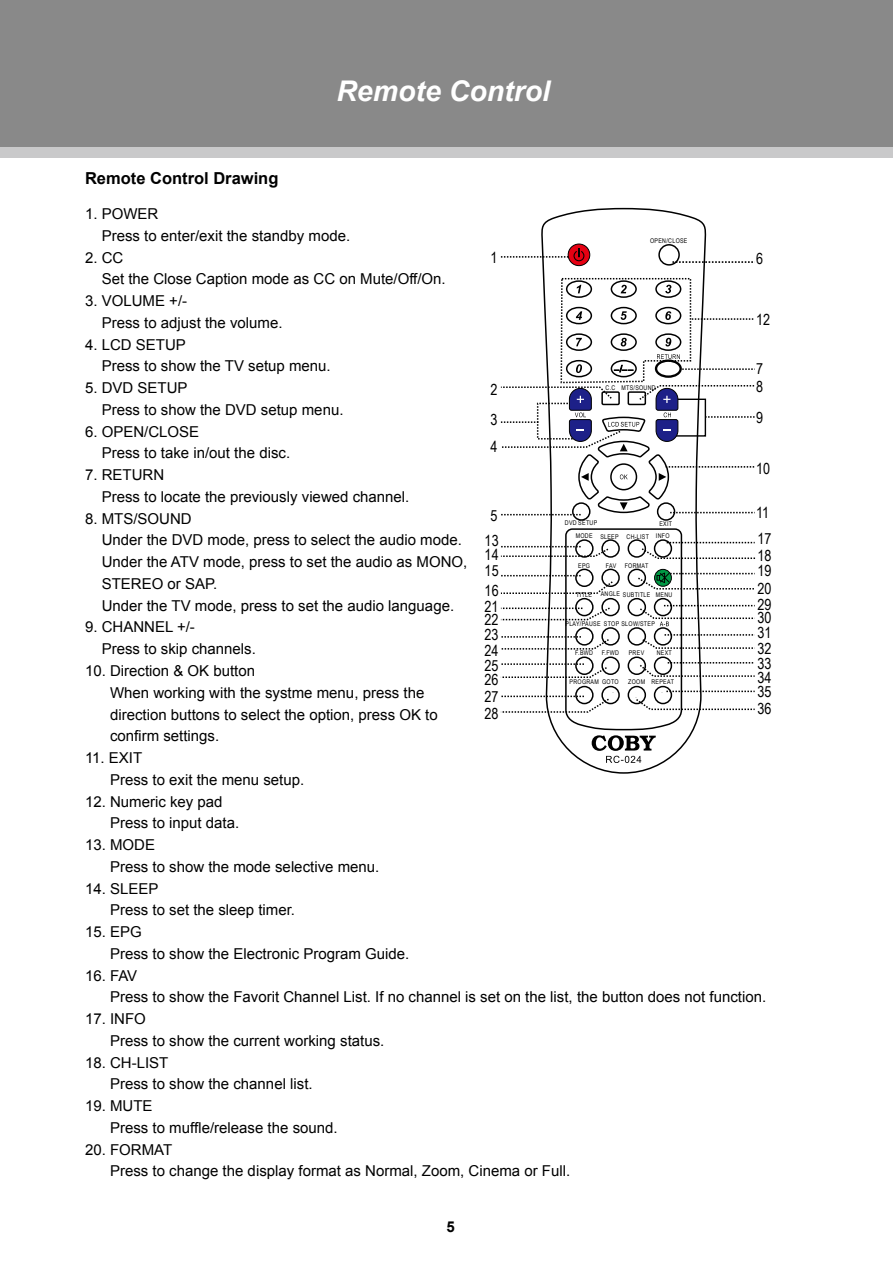
<style>
.page{position:relative;width:893px;height:1263px;background:#fff}
.page>*{position:absolute;margin:0;border:0;box-sizing:border-box;transform-origin:0 0}
.t1{font:italic 700 28.5px "Arial";color:#fff}
.t2{font:700 16.5px "Arial";color:#000}
.t3{font:15.3px/14.7px "Arial Narrow";color:#000}
.t4{font:15px/21.8px "Arial";color:#000}
.t5{font:700 15px "Arial";color:#000}
.t6{font:6.45px/12.9px "Arial Narrow";letter-spacing:.045em;color:#000}
</style>
<div class="page">
<div style="left:0;top:66px;width:893px;height:91px;background:#c9c9ca"></div>
<div style="left:0;top:0;width:893px;height:147px;background:#898989"></div>
<svg style="left:708px;top:261px;width:47px;height:2px"></svg>
<svg style="left:540px;top:207px;width:167px;height:567px"></svg>
<svg style="left:568px;top:244px;width:22px;height:22px"></svg>
<div style="left:568px;top:244px;width:22px;height:22px;border:1px solid #000;border-radius:50%"></div>
<div style="left:658px;top:244px;width:22px;height:22px;border:2px solid #000;border-radius:50%"></div>
<div style="left:572px;top:502px;width:18px;height:19px;border:2px solid #000;border-radius:50%"></div>
<div style="left:657px;top:502px;width:18px;height:19px;border:2px solid #000;border-radius:50%"></div>
<svg style="left:501px;top:248px;width:84px;height:14px"></svg>
<svg style="left:500px;top:277px;width:255px;height:238px"></svg>
<svg style="left:500px;top:528px;width:256px;height:235px"></svg>
<h1 class="t1" style="left:336px;top:72px;width:215px">Remote Control</h1>
<p class="t2" style="left:85px;top:168px;width:195px">Remote Control Drawing</p>
<p class="t4" style="left:102px;top:203px;width:250px;text-indent:-17px">1. POWER<br>Press to enter/exit the standby mode.</p>
<p class="t4" style="left:102px;top:247px;width:346px;text-indent:-17px">2. CC<br>Set the Close Caption mode as CC on Mute/Off/On.</p>
<p class="t4" style="left:102px;top:290px;width:182px;text-indent:-17px">3. VOLUME +/-<br>Press to adjust the volume.</p>
<p class="t4" style="left:102px;top:334px;width:230px;text-indent:-17px">4. LCD SETUP<br>Press to show the TV setup menu.</p>
<p class="t4" style="left:102px;top:377px;width:243px;text-indent:-17px">5. DVD SETUP<br>Press to show the DVD setup menu.</p>
<p class="t4" style="left:102px;top:421px;width:190px;text-indent:-17px">6. OPEN/CLOSE<br>Press to take in/out the disc.</p>
<p class="t4" style="left:102px;top:464px;width:309px;text-indent:-17px">7. RETURN<br>Press to locate the previously viewed channel.</p>
<p class="t4" style="left:102px;top:508px;width:367px;text-indent:-17px">8. MTS/SOUND<br>Under the DVD mode, press to select the audio mode.<br>Under the ATV mode, press to set the audio as MONO, STEREO or SAP.<br>Under the TV mode, press to set the audio language.</p>
<p class="t4" style="left:102px;top:616px;width:156px;text-indent:-17px">9. CHANNEL +/-<br>Press to skip channels.</p>
<p class="t4" style="left:110px;top:660px;width:329px;text-indent:-25px">10. Direction &amp; OK button<br>When working with the systme menu, press the direction buttons to select the option, press OK to confirm settings.</p>
<p class="t4" style="left:110px;top:747px;width:196px;text-indent:-25px">11. EXIT<br>Press to exit the menu setup.</p>
<p class="t4" style="left:110px;top:790px;width:131px;text-indent:-25px">12. Numeric key pad<br>Press to input data.</p>
<p class="t4" style="left:110px;top:834px;width:271px;text-indent:-25px">13. MODE<br>Press to show the mode selective menu.</p>
<p class="t4" style="left:110px;top:877px;width:187px;text-indent:-25px">14. SLEEP<br>Press to set the sleep timer.</p>
<p class="t4" style="left:110px;top:921px;width:301px;text-indent:-25px">15. EPG<br>Press to show the Electronic Program Guide.</p>
<p class="t4" style="left:110px;top:964px;width:658px;text-indent:-25px">16. FAV<br>Press to show the Favorit Channel List. If no channel is set on the list, the button does not function.</p>
<p class="t4" style="left:110px;top:1008px;width:276px;text-indent:-25px">17. INFO<br>Press to show the current working status.</p>
<p class="t4" style="left:110px;top:1051px;width:204px;text-indent:-25px">18. CH-LIST<br>Press to show the channel list.</p>
<p class="t4" style="left:110px;top:1095px;width:229px;text-indent:-25px">19. MUTE<br>Press to muffle/release the sound.</p>
<p class="t4" style="left:110px;top:1138px;width:462px;text-indent:-25px">20. FORMAT<br>Press to change the display format as Normal, Zoom, Cinema or Full.</p>
<p class="t6" style="left:650px;top:234px;width:39px">OPEN/CLOSE</p>
<p class="t3" style="left:491px;top:249px;width:9px">1</p>
<p class="t3" style="left:756px;top:251px;width:9px">6</p>
<p class="t3" style="left:756px;top:312px;width:16px">12</p>
<p class="t3" style="left:756px;top:359px;width:9px;line-height:18px">7<br>8</p>
<p class="t3" style="left:756px;top:410px;width:9px">9</p>
<p class="t3" style="left:756px;top:460px;width:16px">10</p>
<p class="t3" style="left:756px;top:498px;width:17px;line-height:26.5px">11<br>17</p>
<p class="t3" style="left:757px;top:547px;width:16px;line-height:15.6px">18<br>19</p>
<p class="t3" style="left:757px;top:581px;width:16px">20</p>
<p class="t3" style="left:491px;top:374px;width:9px;line-height:30px">2<br>3</p>
<p class="t3" style="left:491px;top:438px;width:9px">4</p>
<p class="t6" style="left:605px;top:381px;width:52px">C.C MTS/SOUND</p>
<p class="t3" style="left:485px;top:502px;width:16px;line-height:24.9px;text-align:center">5<br>13</p>
<p class="t3" style="left:485px;top:546px;width:16px;line-height:16.2px">14<br>15</p>
<p class="t3" style="left:485px;top:583px;width:16px">16</p>
<p class="t6" style="left:576px;top:516px;width:23px;text-indent:-11px">DVD SETUP<br>MODE</p>
<p class="t6" style="left:659px;top:517px;width:14px">EXIT</p>
<p class="t6" style="left:656px;top:529px;width:15px">INFO</p>
<p class="t6" style="left:600px;top:530px;width:50px">SLEEP CH-LIST</p>
<p class="t6" style="left:625px;top:559px;width:25px">FORMAT</p>
<p class="t6" style="left:578px;top:559px;width:13px">EPG</p>
<p class="t6" style="left:606px;top:559px;width:12px">FAV</p>
<p class="t6" style="left:601px;top:588px;width:51px">ANGLE SUBTITLE</p>
<p class="t6" style="left:656px;top:588px;width:18px">MENU</p>
<p class="t6" style="left:576px;top:588px;width:17px">TITLE</p>
<p class="t3" style="left:757px;top:597px;width:16px;line-height:13.5px">29<br>30</p>
<p class="t3" style="left:757px;top:625px;width:16px;text-align:justify">31<br>32<br>33<br>34<br>35</p>
<p class="t3" style="left:757px;top:701px;width:16px">36</p>
<p class="t3" style="left:485px;top:599px;width:16px;line-height:13.5px">21<br>22</p>
<p class="t3" style="left:485px;top:627px;width:16px;text-align:justify">23<br>24<br>25<br>26</p>
<p class="t3" style="left:485px;top:687px;width:16px;line-height:17.2px">27<br>28</p>
<p class="t6" style="left:565px;top:617px;width:91px">PLAY/PAUSE STOP SLOW/STEP</p>
<p class="t6" style="left:575px;top:646px;width:19px">F.BWD</p>
<p class="t6" style="left:602px;top:646px;width:19px">F.FWD</p>
<p class="t6" style="left:629px;top:646px;width:17px">PREV</p>
<p class="t6" style="left:657px;top:646px;width:17px">NEXT</p>
<p class="t6" style="left:570px;top:675px;width:51px">PROGRAM GOTO</p>
<p class="t6" style="left:651px;top:675px;width:24px">REPEAT</p>
<p class="t6" style="left:628px;top:675px;width:18px">ZOOM</p>
<p class="t5" style="left:446px;top:1216px;width:10px">5</p>
</div>
